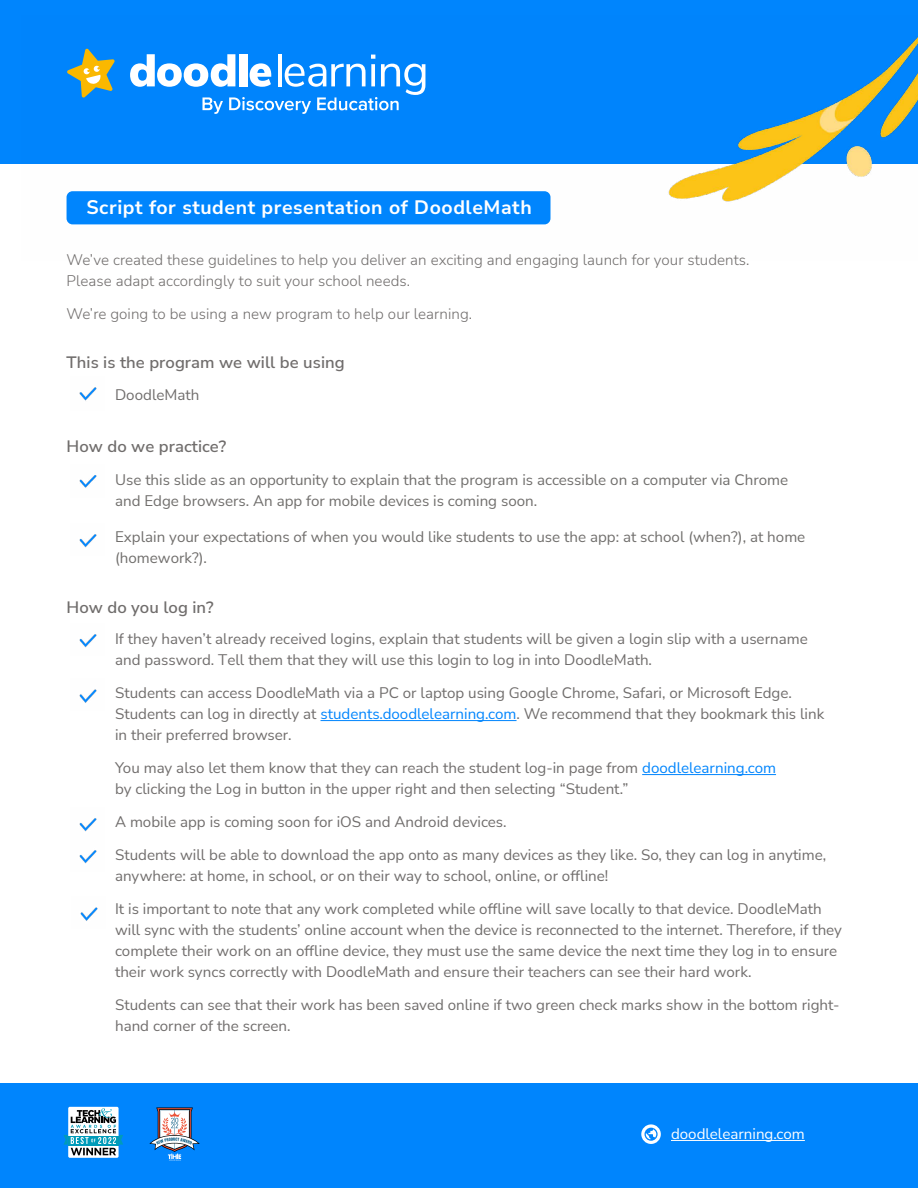
<style>
.page{position:relative;width:918px;height:1188px;background:#fff}
.page>*{position:absolute;margin:0;border:0;box-sizing:border-box;transform-origin:0 0}
.t1{font:700 19.5px "Nunito Sans";letter-spacing:.03em;color:#fff}
.t2{font:600 16.5px "Nunito Sans";letter-spacing:.005em;color:#706d6c}
.t3{font:15px/21px "Nunito Sans";color:#706d6c}
.t4{font:15px/21px "Nunito Sans";color:#706e6c}
.t5{font:300 15px/21px "Nunito Sans";letter-spacing:.005em;color:#706d6c}
.t6{font:15px "Nunito Sans";color:#fff}
.s1{color:#0085fd}
</style>
<div class="page">
<div style="left:0;top:0;width:918px;height:164px;background:#0085fd"></div>
<img style="left:66px;top:36px;width:852px;height:189px">
<svg style="left:67px;top:49px;width:48px;height:49px"></svg>
<svg style="left:130px;top:54px;width:295px;height:60px"></svg>
<div style="left:0;top:1084px;width:918px;height:104px;background:#0085fd"></div>
<hr style="left:671px;top:1140px;width:134px;height:1px;background:#fff">
<svg style="left:641px;top:1124px;width:20px;height:20px"></svg>
<svg style="left:68px;top:1107px;width:51px;height:51px"></svg>
<svg style="left:64px;top:1108px;width:59px;height:47px;background:#7eacc0"></svg>
<svg style="left:149px;top:1108px;width:51px;height:53px"></svg>
<div style="left:67px;top:191px;width:484px;height:33px;background:#0085fd;border-radius:6px"></div>
<img style="left:79px;top:387px;width:18px;height:14px">
<img style="left:79px;top:475px;width:18px;height:13px">
<img style="left:79px;top:534px;width:18px;height:14px">
<img style="left:79px;top:634px;width:18px;height:14px">
<img style="left:79px;top:689px;width:18px;height:14px">
<img style="left:79px;top:818px;width:18px;height:46px">
<img style="left:80px;top:907px;width:18px;height:14px">
<hr style="left:321px;top:720px;width:196px;height:1px;background:#0085fd">
<hr style="left:642px;top:774px;width:134px;height:1px;background:#0085fd">
<h1 class="t1" style="left:86px;top:193px;width:447px">Script for student presentation of DoodleMath</h1>
<p class="t5" style="left:67px;top:249px;width:685px">We’ve created these guidelines to help you deliver an exciting and engaging launch for your students.<br>Please adapt accordingly to suit your school needs.</p>
<p class="t5" style="left:67px;top:303px;width:407px">We’re going to be using a new program to help our learning.</p>
<p class="t2" style="left:67px;top:351px;width:280px">This is the program we will be using</p>
<p class="t3" style="left:115px;top:384px;width:86px">DoodleMath</p>
<p class="t2" style="left:67px;top:435px;width:161px">How do we practice?</p>
<p class="t4" style="left:115px;top:468px;width:675px">Use this slide as an opportunity to explain that the program is accessible on a computer via Chrome and Edge browsers. An app for mobile devices is coming soon.</p>
<p class="t4" style="left:115px;top:525px;width:692px">Explain your expectations of when you would like students to use the app: at school (when?), at home (homework?).</p>
<p class="t2" style="left:67px;top:596px;width:149px">How do you log in?</p>
<p class="t3" style="left:115px;top:628px;width:694px">If they haven’t already received logins, explain that students will be given a login slip with a username and password. Tell them that they will use this login to log in into DoodleMath.</p>
<p class="t3" style="left:115px;top:682px;width:711px">Students can access DoodleMath via a PC or laptop using Google Chrome, Safari, or Microsoft Edge.<br>Students can log in directly at <span class="s1">students.doodlelearning.com</span>. We recommend that they bookmark this link in their preferred browser.</p>
<p class="t3" style="left:115px;top:757px;width:662px">You may also let them know that they can reach the student log-in page from <span class="s1">doodlelearning.com </span>by clicking the Log in button in the upper right and then selecting “Student.”</p>
<p class="t3" style="left:115px;top:811px;width:393px">A mobile app is coming soon for iOS and Android devices.</p>
<p class="t3" style="left:115px;top:844px;width:713px">Students will be able to download the app onto as many devices as they like. So, they can log in anytime, anywhere: at home, in school, or on their way to school, online, or offline!</p>
<p class="t3" style="left:115px;top:898px;width:728px">It is important to note that any work completed while offline will save locally to that device. DoodleMath will sync with the students’ online account when the device is reconnected to the internet. Therefore, if they complete their work on an offline device, they must use the same device the next time they log in to ensure their work syncs correctly with DoodleMath and ensure their teachers can see their hard work.</p>
<p class="t3" style="left:115px;top:994px;width:726px">Students can see that their work has been saved online if two green check marks show in the bottom right&shy;hand corner of the screen.</p>
<p class="t6" style="left:671px;top:1124px;width:135px">doodlelearning.com</p>
</div>
